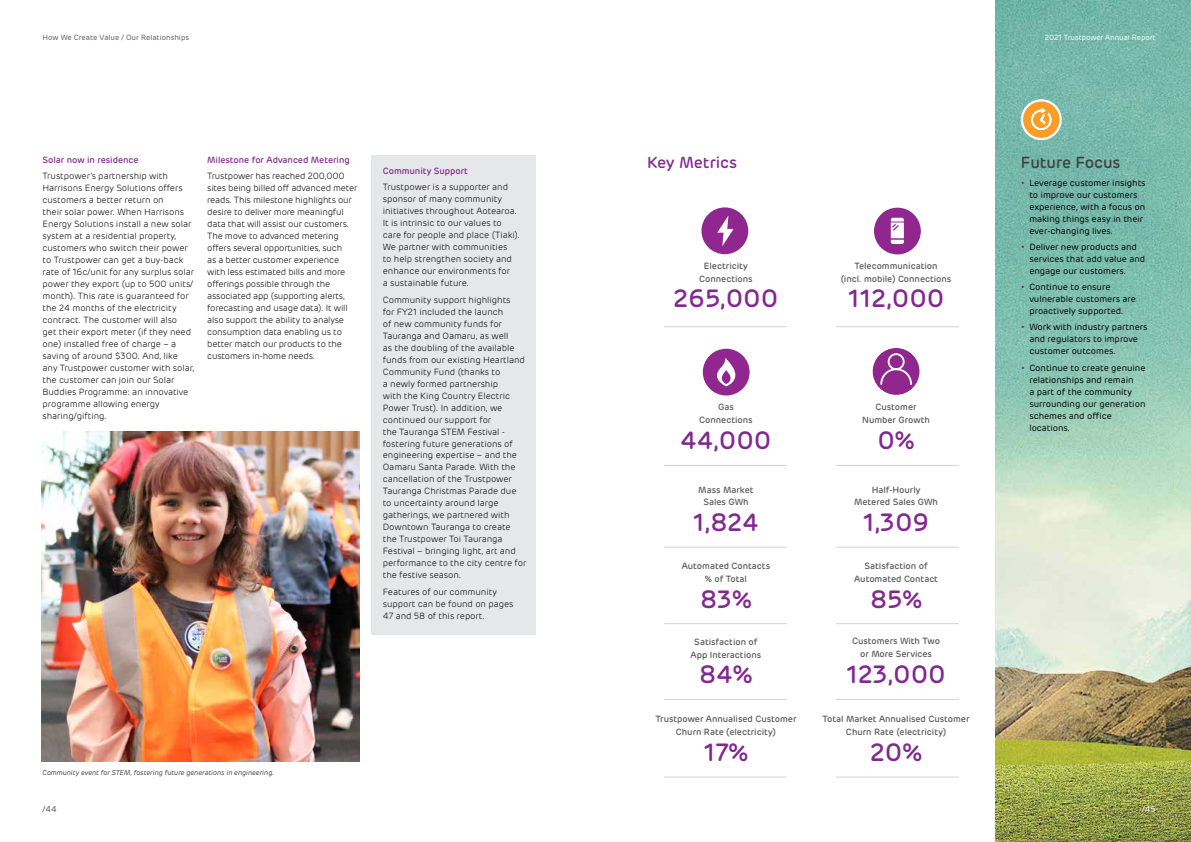
<style>
.page{position:relative;width:1191px;height:842px;background:#fff}
.page>*{position:absolute;margin:0;border:0;box-sizing:border-box;transform-origin:0 0}
.t1{font:500 25px "Rubrik";letter-spacing:-.005em;color:#812990}
.t2{font:500 16px "Rubrik";letter-spacing:-.005em;color:#414042}
.t3{font:500 16px "Rubrik";letter-spacing:-.005em;color:#812990}
.t4{font:300 9px/12px "Rubrik";letter-spacing:-.005em;color:#000}
.t5{font:9px/12px "Rubrik";letter-spacing:-.005em;color:#000}
.t6{font:500 9px/13px "Rubrik";letter-spacing:-.005em;color:#58595b;text-align:center}
.t7{font:500 9px "Rubrik";letter-spacing:-.005em;color:#812990}
.t8{font:8.5px "Rubrik";color:#fff}
.t9{font:8.5px "Rubrik";color:#58595b}
.t10{font:7.5px "Rubrik";color:#58595b}
.t11{font:7.5px "Rubrik";letter-spacing:-.01em;color:#fff}
.t12{font:italic 7px "Rubrik";letter-spacing:-.005em;color:#414042}
.t13{font:2.5px "Rubrik";letter-spacing:.03em;color:#000}
.s1{font-weight:600;color:#812990}
</style>
<div class="page">
<img style="left:995px;top:0;width:196px;height:842px">
<svg style="left:1020px;top:99px;width:41px;height:41px"></svg>
<div style="left:1023px;top:101px;width:36px;height:37px;background:#f99d28;border-radius:50%"></div>
<svg style="left:1031px;top:108px;width:21px;height:23px"></svg>
<img style="left:41px;top:432px;width:319px;height:329px">
<div style="left:701px;top:207px;width:47px;height:47px;background:#8f278f;border-radius:50%"></div>
<svg style="left:717px;top:215px;width:16px;height:31px"></svg>
<div style="left:703px;top:349px;width:46px;height:46px;background:#8f278f;border-radius:50%"></div>
<svg style="left:717px;top:358px;width:19px;height:28px"></svg>
<div style="left:874px;top:208px;width:46px;height:46px;background:#8f278f;border-radius:50%"></div>
<svg style="left:890px;top:218px;width:14px;height:26px"></svg>
<svg style="left:872px;top:348px;width:47px;height:47px"></svg>
<div style="left:371px;top:156px;width:165px;height:479px;background:#e6e7e8"></div>
<hr style="left:664px;top:326px;width:122px;height:1px;background:#d1d3d4">
<hr style="left:664px;top:465px;width:122px;height:1px;background:#d1d3d4">
<hr style="left:664px;top:547px;width:122px;height:1px;background:#d1d3d4">
<hr style="left:664px;top:623px;width:122px;height:1px;background:#d1d3d4">
<hr style="left:664px;top:699px;width:122px;height:1px;background:#d1d3d4">
<hr style="left:664px;top:776px;width:122px;height:1px;background:#d1d3d4">
<hr style="left:836px;top:465px;width:122px;height:1px;background:#d1d3d4">
<hr style="left:836px;top:547px;width:122px;height:1px;background:#d1d3d4">
<hr style="left:836px;top:623px;width:122px;height:1px;background:#d1d3d4">
<hr style="left:836px;top:699px;width:122px;height:1px;background:#d1d3d4">
<hr style="left:836px;top:776px;width:122px;height:1px;background:#d1d3d4">
<hr style="left:836px;top:326px;width:122px;height:1px;background:#d1d3d4">
<p class="t10" style="left:43px;top:33px;width:148px">How We Create Value / Our Relationships</p>
<p class="t11" style="left:1044px;top:33px;width:112px">2021 Trustpower Annual Report</p>
<p class="t7" style="left:43px;top:154px;width:98px">Solar now in residence</p>
<p class="t4" style="left:43px;top:170px;width:153px">Trustpower’s partnership with<br>Harrisons Energy Solutions offers customers a better return on<br>their solar power. When Harrisons<br>Energy Solutions install a new solar system at a residential property, customers who switch their power to Trustpower can get a buy-back rate of 16c/unit for any surplus solar power they export (up to 500 units/ month). This rate is guaranteed for the 24 months of the electricity contract. The customer will also<br>get their export meter (if they need one) installed free of charge – a saving of around $300. And, like any Trustpower customer with solar, the customer can join our Solar<br>Buddies Programme: an innovative programme allowing energy sharing/gifting.</p>
<p class="t7" style="left:207px;top:154px;width:144px">Milestone for Advanced Metering</p>
<p class="t4" style="left:207px;top:170px;width:152px">Trustpower has reached 200,000 sites being billed off advanced meter reads. This milestone highlights our desire to deliver more meaningful data that will assist our customers.<br>The move to advanced metering offers several opportunities, such<br>as a better customer experience with less estimated bills and more offerings possible through the associated app (supporting alerts, forecasting and usage data). It will also support the ability to analyse consumption data enabling us to better match our products to the customers in-home needs.</p>
<p class="t7" style="left:383px;top:165px;width:87px">Community Support</p>
<p class="t4" style="left:383px;top:181px;width:139px">Trustpower is a supporter and sponsor of many community initiatives throughout Aotearoa.<br>It is intrinsic to our values to care for people and place (Tiaki).<br>We partner with communities<br>to help strengthen society and enhance our environments for<br>a sustainable future.</p>
<p class="t4" style="left:383px;top:294px;width:145px">Community support highlights<br>for FY21 included the launch<br>of new community funds for<br>Tauranga and Oamaru, as well<br>as the doubling of the available funds from our existing Heartland<br>Community Fund (thanks to<br>a newly formed partnership<br>with the King Country Electric<br>Power Trust). In addition, we continued our support for<br>the Tauranga STEM Festival - fostering future generations of engineering expertise – and the<br>Oamaru Santa Parade. With the cancellation of the Trustpower<br>Tauranga Christmas Parade due to uncertainty around large gatherings, we partnered with<br>Downtown Tauranga to create the Trustpower Toi Tauranga<br>Festival – bringing light, art and performance to the city centre for the festive season.</p>
<p class="t4" style="left:383px;top:586px;width:132px">Features of our community support can be found on pages<br>47 and 58 of this report.</p>
<h2 class="t3" style="left:647px;top:153px;width:91px">Key Metrics</h2>
<p class="t6" style="left:699px;top:259px;width:55px">Electricity<br>Connections</p>
<h1 class="t1" style="left:673px;top:283px;width:106px">265,000</h1>
<p class="t6" style="left:699px;top:400px;width:55px">Gas<br>Connections</p>
<h1 class="t1" style="left:680px;top:425px;width:93px">44,000</h1>
<p class="t6" style="left:698px;top:484px;width:57px;line-height:12px">Mass Market<br>Sales GWh</p>
<h1 class="t1" style="left:693px;top:507px;width:67px">1,824</h1>
<p class="t6" style="left:681px;top:560px;width:90px">Automated Contacts % of Total</p>
<h1 class="t1" style="left:700px;top:584px;width:53px">83%</h1>
<p class="t6" style="left:690px;top:635px;width:72px">Satisfaction of<br>App Interactions</p>
<h1 class="t1" style="left:699px;top:659px;width:55px">84%</h1>
<p class="t6" style="left:840px;top:259px;width:112px">Telecommunication<br>(incl. mobile) Connections</p>
<h1 class="t1" style="left:847px;top:283px;width:98px">112,000</h1>
<p class="t6" style="left:862px;top:400px;width:69px">Customer<br>Number Growth</p>
<h1 class="t1" style="left:877px;top:425px;width:39px">0%</h1>
<p class="t6" style="left:854px;top:484px;width:85px;line-height:12px">Half-Hourly<br>Metered Sales GWh</p>
<h1 class="t1" style="left:862px;top:507px;width:68px">1,309</h1>
<p class="t6" style="left:854px;top:559px;width:85px">Satisfaction of<br>Automated Contact</p>
<h1 class="t1" style="left:870px;top:584px;width:54px">85%</h1>
<p class="t6" style="left:852px;top:635px;width:89px">Customers With Two or More Services</p>
<h1 class="t1" style="left:846px;top:659px;width:101px">123,000</h1>
<h2 class="t2" style="left:1020px;top:153px;width:101px">Future Focus</h2>
<p class="t5" style="left:1029px;top:177px;width:118px;text-indent:-9px"><span class="s1">•</span> Leverage customer insights to improve our customers experience, with a focus on making things easy in their ever-changing lives.</p>
<p class="t5" style="left:1029px;top:241px;width:117px;text-indent:-9px"><span class="s1">•</span> Deliver new products and services that add value and engage our customers.</p>
<p class="t5" style="left:1029px;top:281px;width:108px;text-indent:-9px"><span class="s1">•</span> Continue to ensure vulnerable customers are proactively supported.</p>
<p class="t5" style="left:1029px;top:321px;width:120px;text-indent:-9px"><span class="s1">•</span> Work with industry partners and regulators to improve customer outcomes.</p>
<p class="t5" style="left:1029px;top:362px;width:118px;text-indent:-9px"><span class="s1">•</span> Continue to create genuine relationships and remain<br>a part of the community surrounding our generation schemes and office locations.</p>
<p class="t13" style="left:1048px;top:394px;width:28px">©Trustpower Limited</p>
<p class="t6" style="left:655px;top:713px;width:143px">Trustpower Annualised Customer<br>Churn Rate (electricity)</p>
<h1 class="t1" style="left:703px;top:737px;width:46px">17%</h1>
<p class="t6" style="left:822px;top:713px;width:148px">Total Market Annualised Customer<br>Churn Rate (electricity)</p>
<h1 class="t1" style="left:870px;top:737px;width:54px">20%</h1>
<p class="t12" style="left:43px;top:768px;width:233px">Community event for STEM, fostering future generations in engineering.</p>
<p class="t9" style="left:43px;top:804px;width:16px">/44</p>
<p class="t8" style="left:1141px;top:804px;width:15px">/45</p>
</div>
